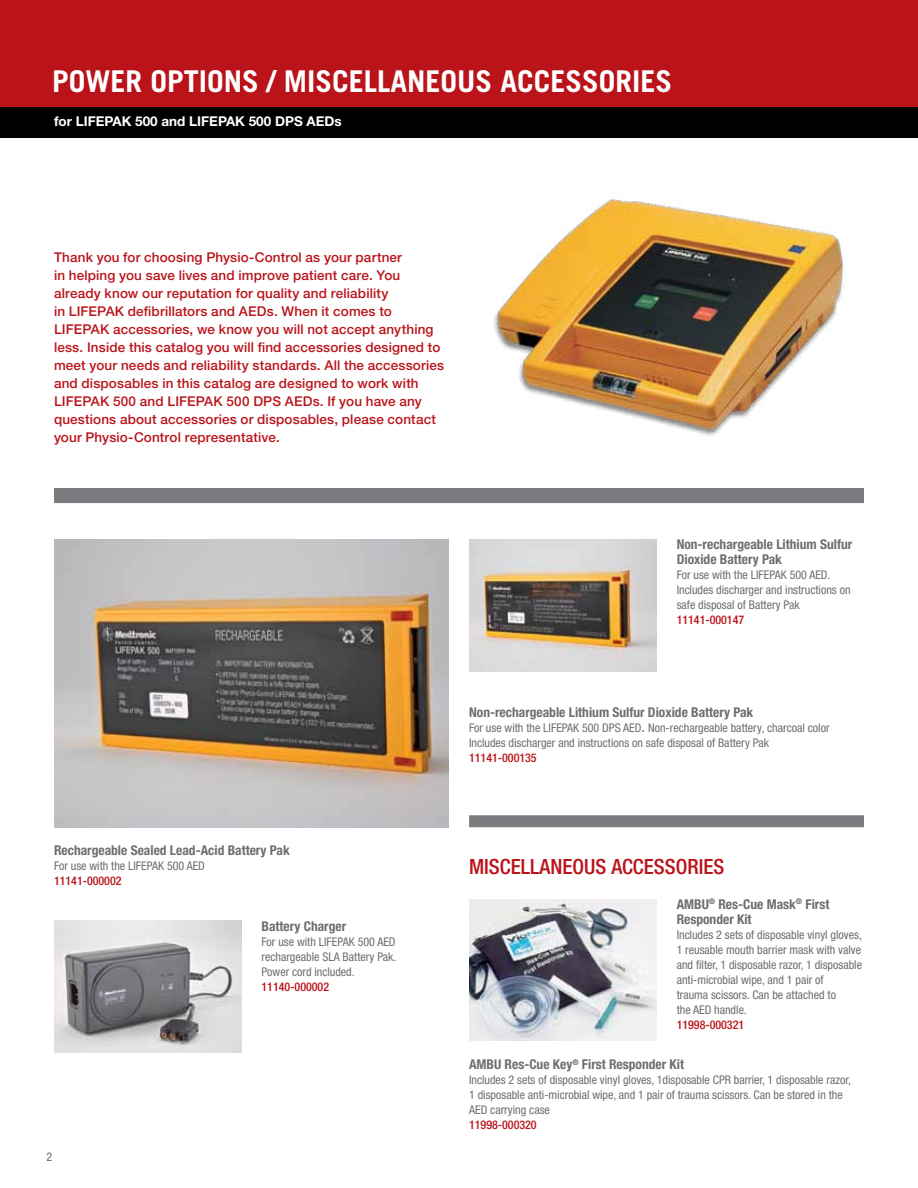
<style>
.page{position:relative;width:918px;height:1188px;background:#fff}
.page>*{position:absolute;margin:0;border:0;box-sizing:border-box;transform-origin:0 0}
.t1{font:700 30px "Trade Gothic LT Std";color:#fff}
.t2{font:500 condensed 21px "Helvetica Neue LTW1 G";color:#ba141a}
.t3{font:500 13.5px/18px "Helvetica Neue LT Std";letter-spacing:.01em;color:#ba141a}
.t4{font:700 condensed 13.5px/15px "Helvetica Neue LT Pro";color:#6d6e71}
.t5{font:700 13.5px "Helvetica Neue LT Std";color:#fff}
.t6{font:condensed 12px/15px "Helvetica Neue LTW1 G";color:#6d6e71}
.t7{font:500 condensed 12px "Helvetica Neue LTW1 G";color:#ba141a}
.s1{font-weight:500;font-stretch:normal}
</style>
<div class="page">
<div style="left:0;top:0;width:918px;height:137px;background:#ba141a"></div>
<div style="left:0;top:107px;width:918px;height:30px;background:#000"></div>
<hr style="left:917px;top:0;width:1px;height:137px;background:#ba141a">
<img style="left:54px;top:921px;width:187px;height:132px">
<img style="left:493px;top:198px;width:351px;height:238px">
<img style="left:469px;top:539px;width:187px;height:132px">
<img style="left:469px;top:899px;width:187px;height:142px">
<img style="left:54px;top:539px;width:395px;height:288px">
<div style="left:54px;top:488px;width:810px;height:15px;background:#7b7c7f"></div>
<div style="left:469px;top:815px;width:395px;height:12px;background:#7b7c7f;border:2px solid #6d6e71"></div>
<h1 class="t1" style="left:52px;top:63px;width:622px">POWER OPTIONS / MISCELLANEOUS ACCESSORIES</h1>
<p class="t5" style="left:54px;top:113px;width:289px">for LIFEPAK 500 and LIFEPAK 500 DPS AEDs</p>
<p class="t3" style="left:54px;top:249px;width:392px">Thank you for choosing Physio-Control as your partner<br>in helping you save lives and improve patient care. You already know our reputation for quality and reliability<br>in LIFEPAK defibrillators and AEDs. When it comes to LIFEPAK accessories, we know you will not accept anything less. Inside this catalog you will find accessories designed to meet your needs and reliability standards. All the accessories and disposables in this catalog are designed to work with LIFEPAK 500 and LIFEPAK 500 DPS AEDs. If you have any questions about accessories or disposables, please contact your Physio-Control representative.</p>
<p class="t4" style="left:54px;top:843px;width:237px">Rechargeable Sealed Lead-Acid Battery Pak</p>
<p class="t6" style="left:54px;top:859px;width:152px">For use with the LIFEPAK 500 AED</p>
<p class="t7" style="left:54px;top:874px;width:69px">11141-000002</p>
<p class="t6" style="left:47px;top:1149px;width:7px">2</p>
<p class="t4" style="left:262px;top:918px;width:86px">Battery Charger</p>
<p class="t6" style="left:262px;top:934px;width:136px;text-align:justify">For use with LIFEPAK 500 AED rechargeable SLA Battery Pak.<br>Power cord included.</p>
<p class="t7" style="left:262px;top:979px;width:69px">11140-000002</p>
<p class="t4" style="left:677px;top:536px;width:177px">Non-rechargeable Lithium Sulfur<br>Dioxide Battery Pak</p>
<p class="t6" style="left:677px;top:567px;width:175px">For use with the LIFEPAK 500 AED.<br>Includes discharger and instructions on safe disposal of Battery Pak</p>
<p class="t7" style="left:677px;top:612px;width:69px">11141-000147</p>
<p class="t4" style="left:469px;top:705px;width:286px">Non-rechargeable Lithium Sulfur Dioxide Battery Pak</p>
<p class="t6" style="left:469px;top:721px;width:362px">For use with the LIFEPAK 500 DPS AED<span class="s1">.</span> Non-rechargeable battery, charcoal color<br>Includes discharger and instructions on safe disposal of Battery Pak</p>
<p class="t7" style="left:469px;top:751px;width:69px">11141-000135</p>
<h2 class="t2" style="left:469px;top:853px;width:257px">MISCELLANEOUS ACCESSORIES</h2>
<p class="t4" style="left:677px;top:897px;width:154px">AMBU<sup>®</sup> Res-Cue Mask<sup>®</sup> First<br>Responder Kit</p>
<p class="t6" style="left:677px;top:927px;width:187px">Includes 2 sets of disposable vinyl gloves, 1 reusable mouth barrier mask with valve and filter, 1 disposable razor, 1 disposable anti-microbial wipe, and 1 pair of<br>trauma scissors. Can be attached to<br>the AED handle.</p>
<p class="t7" style="left:677px;top:1017px;width:69px">11998-000321</p>
<p class="t4" style="left:469px;top:1057px;width:216px">AMBU Res-Cue Key<sup>®</sup> First Responder Kit</p>
<p class="t6" style="left:469px;top:1072px;width:383px">Includes 2 sets of disposable vinyl gloves, 1disposable CPR barrier, 1 disposable razor,<br>1 disposable anti-microbial wipe, and 1 pair of trauma scissors. Can be stored in the<br>AED carrying case</p>
<p class="t7" style="left:469px;top:1118px;width:69px">11998-000320</p>
</div>
